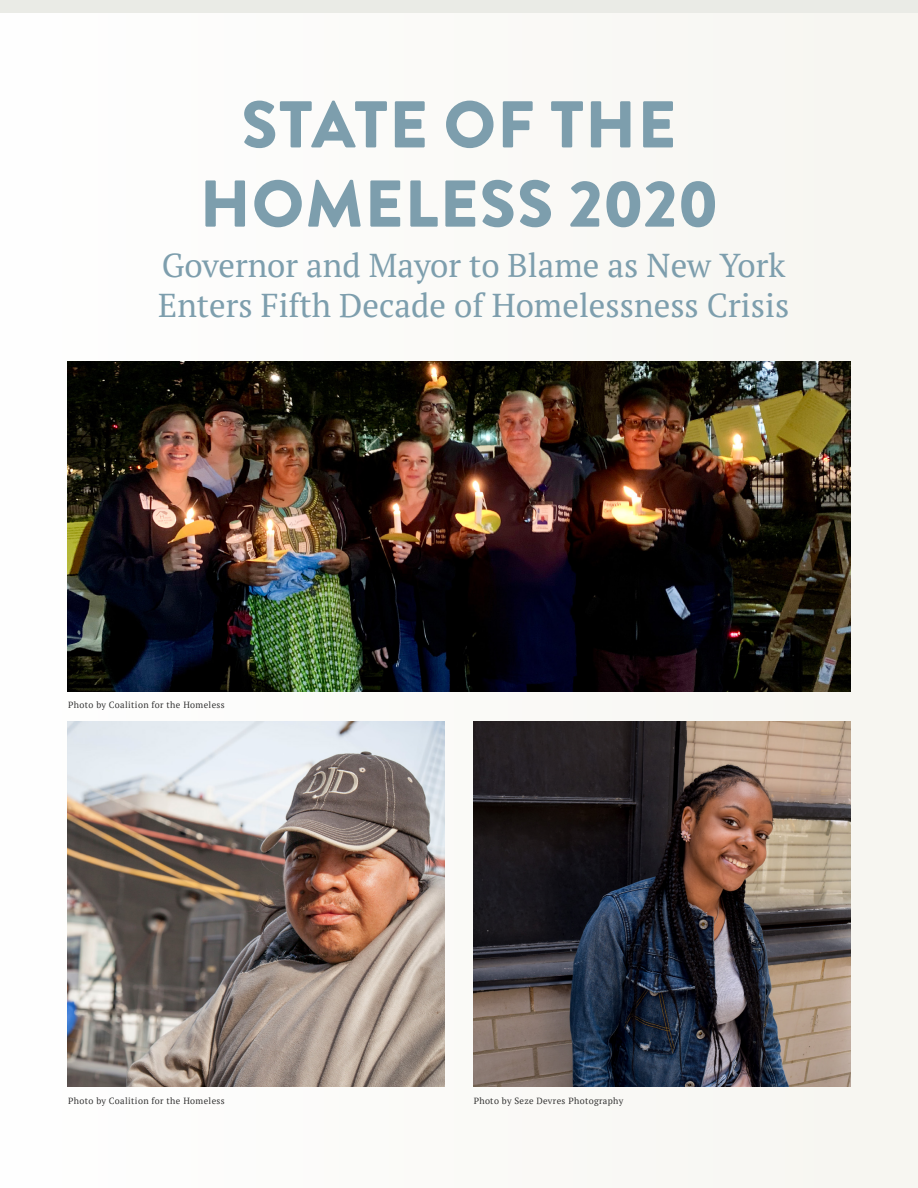
<style>
.page{position:relative;width:918px;height:1188px;background:#fff}
.page>*{position:absolute;margin:0;border:0;box-sizing:border-box;transform-origin:0 0}
.t1{font:900 66px/79.2px "Brandon Grotesque";letter-spacing:.02em;color:#7d9ead;text-align:center}
.t2{font:33px/39.8px "PT Serif";color:#7d9ead}
.t3{font:9px "PT Serif";letter-spacing:.04em;color:#000}
</style>
<div class="page">
<div style="left:0;top:13px;width:918px;height:1175px;background:#f7f6f1"></div>
<div style="left:0;top:0;width:918px;height:13px;background:#eaebe6"></div>
<img style="left:68px;top:361px;width:782px;height:331px">
<img style="left:68px;top:722px;width:376px;height:365px">
<img style="left:474px;top:722px;width:376px;height:365px">
<h1 class="t1" style="left:200px;top:86px;width:520px">STATE OF THE<br>HOMELESS 2020</h1>
<h2 class="t2" style="left:158px;top:247px;width:633px">Governor and Mayor to Blame as New York<br>Enters Fifth Decade of Homelessness Crisis</h2>
<p class="t3" style="left:68px;top:700px;width:158px">Photo by Coalition for the Homeless</p>
<p class="t3" style="left:68px;top:1096px;width:158px">Photo by Coalition for the Homeless</p>
<p class="t3" style="left:474px;top:1096px;width:151px">Photo by Seze Devres Photography</p>
</div>
